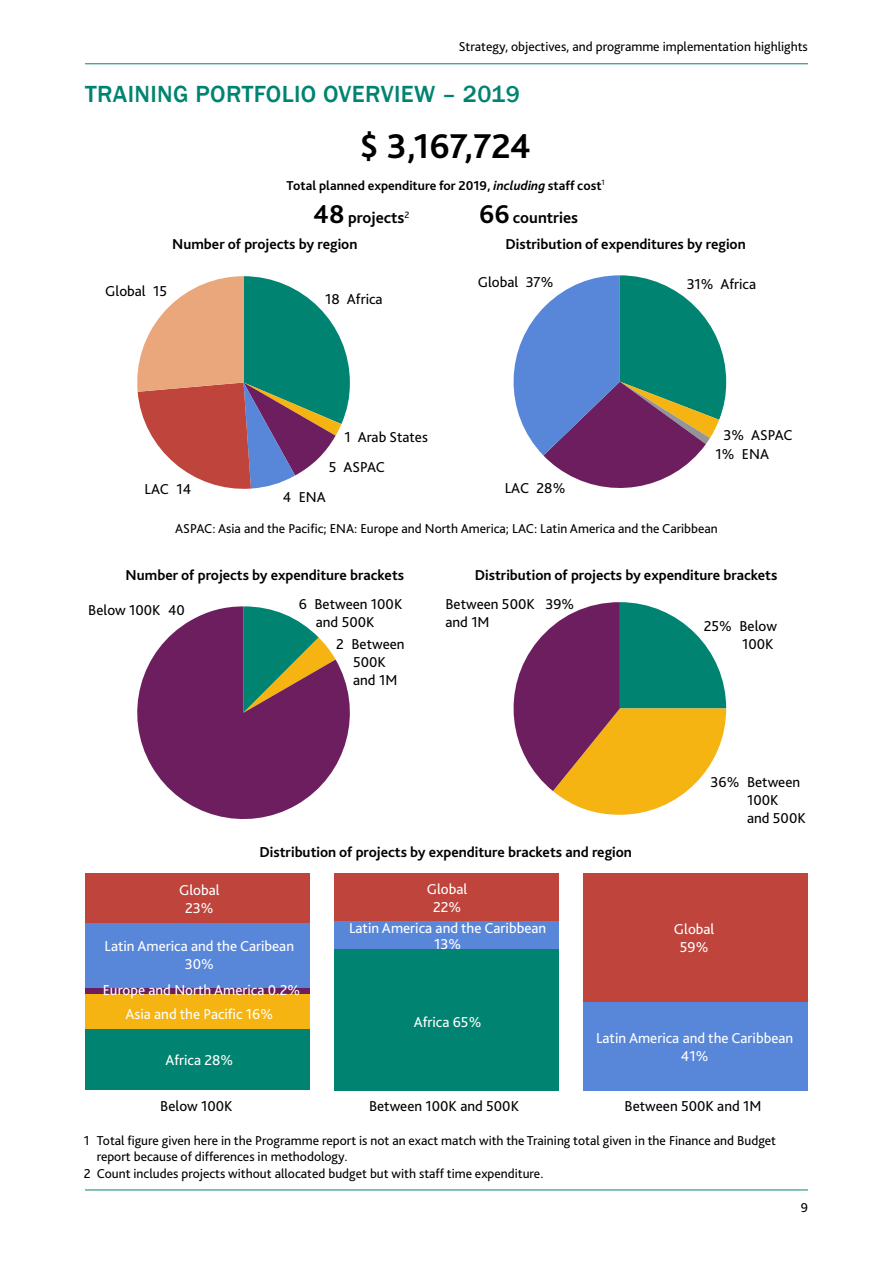
<style>
.page{position:relative;width:893px;height:1263px;background:#fff}
.page>*{position:absolute;margin:0;border:0;box-sizing:border-box;transform-origin:0 0}
.t1{font:700 36px "Bliss Pro";letter-spacing:-.005em;color:#000}
.t2{font:500 24px "Franklin Gothic";letter-spacing:.015em;color:#008471}
.t3{font:700 16.5px "Bliss Pro";color:#000}
.t4{font:15px/18px "Bliss Pro";color:#000}
.t5{font:700 15px "Bliss Pro";color:#000}
.t6{font:15px/18px "Bliss Pro";color:#fff;text-align:center}
.t7{font:13.5px "Bliss Pro";color:#000}
.t8{font:700 13.5px "Bliss Pro";color:#000}
.s1{font-style:italic}
.s2{font-size:27px}
</style>
<div class="page">
<hr style="left:85px;top:1189px;width:723px;height:1px;background:#008471">
<hr style="left:85px;top:63px;width:723px;height:1px;background:#008471">
<svg style="left:137px;top:606px;width:213px;height:213px;fill:#6d1e5f"></svg>
<svg style="left:513px;top:602px;width:213px;height:213px"></svg>
<svg style="left:513px;top:275px;width:213px;height:213px"></svg>
<svg style="left:137px;top:276px;width:213px;height:213px"></svg>
<div style="left:85px;top:985px;width:224px;height:11px;background:#6d1e5f"></div>
<div style="left:85px;top:1029px;width:224px;height:61px;background:#008471"></div>
<div style="left:334px;top:949px;width:225px;height:141px;background:#008471"></div>
<div style="left:584px;top:1001px;width:224px;height:89px;background:#5887da"></div>
<div style="left:85px;top:994px;width:224px;height:35px;background:#f6b413"></div>
<div style="left:334px;top:921px;width:225px;height:28px;background:#5887da"></div>
<div style="left:584px;top:873px;width:224px;height:128px;background:#bf453c"></div>
<div style="left:334px;top:873px;width:225px;height:48px;background:#bf453c"></div>
<div style="left:85px;top:923px;width:224px;height:65px;background:#5887da"></div>
<div style="left:85px;top:873px;width:224px;height:50px;background:#bf453c"></div>
<p class="t7" style="left:459px;top:38px;width:351px">Strategy, objectives, and programme implementation highlights</p>
<h2 class="t2" style="left:85px;top:79px;width:436px">TRAINING PORTFOLIO OVERVIEW – 2019</h2>
<h1 class="t1" style="left:359px;top:124px;width:173px">$ 3,167,724</h1>
<p class="t8" style="left:287px;top:177px;width:320px">Total planned expenditure for 2019, <span class="s1">including</span> staff cost<sup>1</sup></p>
<p class="t3" style="left:313px;top:208px;width:98px"><span class="s2">48</span> projects<sup>2</sup></p>
<p class="t3" style="left:479px;top:208px;width:101px"><span class="s2">66</span> countries</p>
<p class="t5" style="left:172px;top:235px;width:187px">Number of projects by region</p>
<p class="t5" style="left:505px;top:235px;width:242px">Distribution of expenditures by region</p>
<p class="t4" style="left:105px;top:282px;width:64px">Global 15</p>
<p class="t4" style="left:145px;top:480px;width:48px">LAC 14</p>
<p class="t4" style="left:325px;top:290px;width:59px">18 Africa</p>
<p class="t4" style="left:344px;top:428px;width:85px">1 Arab States</p>
<p class="t4" style="left:329px;top:458px;width:58px">5 ASPAC</p>
<p class="t4" style="left:283px;top:487px;width:45px">4 ENA</p>
<p class="t4" style="left:478px;top:273px;width:77px">Global 37%</p>
<p class="t4" style="left:687px;top:275px;width:71px">31% Africa</p>
<p class="t4" style="left:723px;top:426px;width:71px">3% ASPAC</p>
<p class="t4" style="left:505px;top:479px;width:62px">LAC 28%</p>
<p class="t4" style="left:715px;top:445px;width:55px">1% ENA</p>
<p class="t7" style="left:175px;top:520px;width:544px">ASPAC: Asia and the Pacific; ENA: Europe and North America; LAC: Latin America and the Caribbean</p>
<p class="t5" style="left:126px;top:566px;width:280px">Number of projects by expenditure brackets</p>
<p class="t5" style="left:475px;top:566px;width:304px">Distribution of projects by expenditure brackets</p>
<p class="t4" style="left:88px;top:601px;width:98px">Below 100K 40</p>
<p class="t4" style="left:316px;top:595px;width:88px;text-indent:-17px">6 Between 100K and 500K</p>
<p class="t4" style="left:353px;top:635px;width:53px;text-indent:-17px">2 Between<br>500K and 1M</p>
<p class="t4" style="left:445px;top:595px;width:130px">Between 500K 39% and 1M</p>
<p class="t5" style="left:260px;top:843px;width:374px">Distribution of projects by expenditure brackets and region</p>
<p class="t6" style="left:179px;top:881px;width:42px">Global<br>23%</p>
<p class="t6" style="left:427px;top:880px;width:42px">Global<br>22%</p>
<p class="t6" style="left:349px;top:919px;width:199px;line-height:16.5px">Latin America and the Caribbean<br>13%</p>
<p class="t6" style="left:105px;top:937px;width:191px">Latin America and the Caribean<br>30%</p>
<p class="t6" style="left:103px;top:981px;width:199px">Europe and North America 0.2%</p>
<p class="t6" style="left:125px;top:1004px;width:149px">Asia and the Pacific 16%</p>
<p class="t6" style="left:414px;top:1012px;width:69px">Africa 65%</p>
<p class="t4" style="left:704px;top:617px;width:75px;text-align:right">25% Below<br>100K</p>
<p class="t4" style="left:747px;top:773px;width:60px;text-indent:-36px">36% Between<br>100K<br>and 500K</p>
<p class="t6" style="left:674px;top:920px;width:42px">Global<br>59%</p>
<p class="t6" style="left:165px;top:1051px;width:69px">Africa 28%</p>
<p class="t6" style="left:596px;top:1028px;width:199px">Latin America and the Caribbean<br>41%</p>
<p class="t4" style="left:160px;top:1097px;width:74px">Below 100K</p>
<p class="t4" style="left:369px;top:1097px;width:152px">Between 100K and 500K</p>
<p class="t4" style="left:625px;top:1097px;width:138px">Between 500K and 1M</p>
<p class="t7" style="left:84px;top:1132px;width:694px">1 Total figure given here in the Programme report is not an exact match with the Training total given in the Finance and Budget</p>
<p class="t7" style="left:97px;top:1148px;width:252px">report because of differences in methodology.</p>
<p class="t7" style="left:84px;top:1165px;width:461px">2 Count includes projects without allocated budget but with staff time expenditure.</p>
<p class="t7" style="left:801px;top:1199px;width:9px">9</p>
</div>
